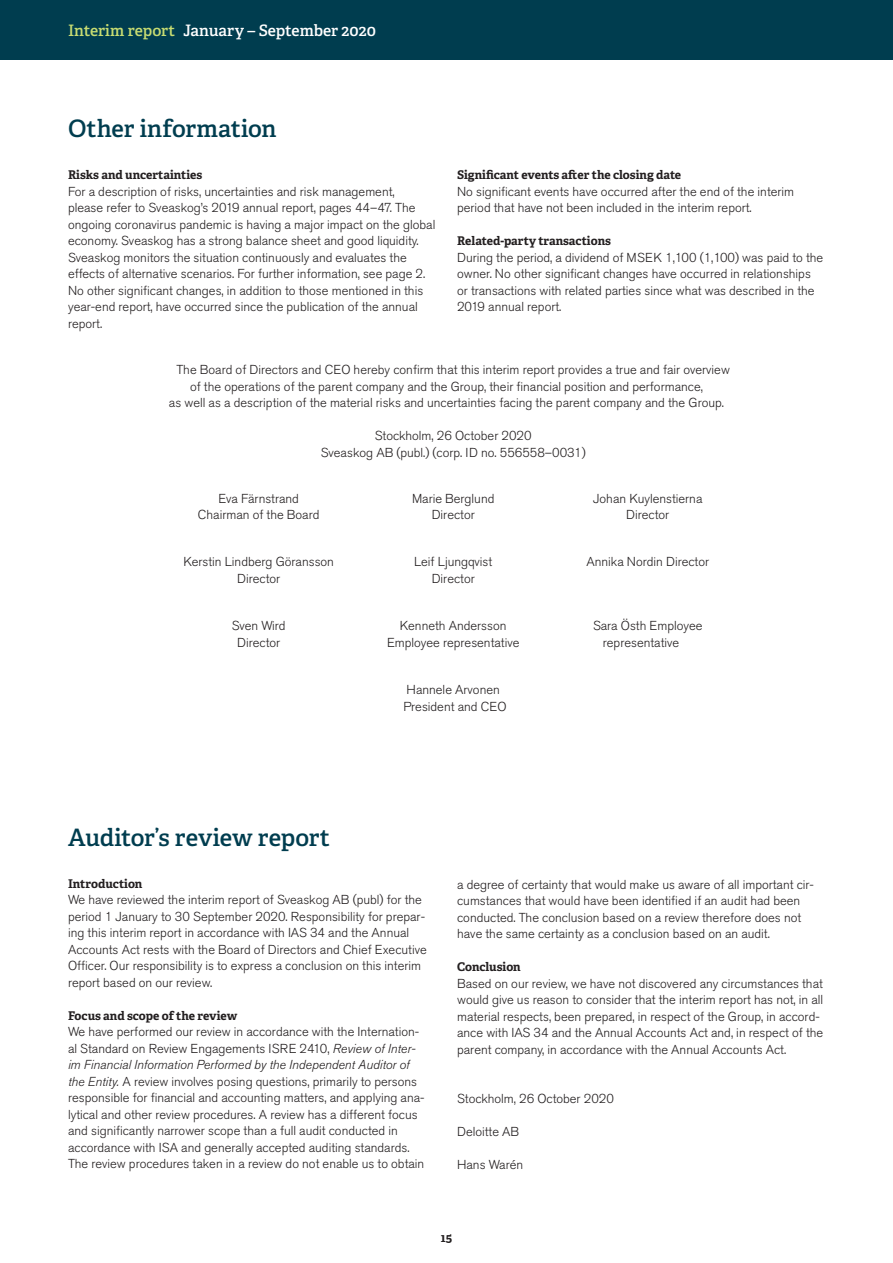
<style>
.page{position:relative;width:893px;height:1263px;background:#fff}
.page>*{position:absolute;margin:0;border:0;box-sizing:border-box;transform-origin:0 0}
.SVS_BV_Rubrik_1{font:600 24px "Adelle";letter-spacing:-.005em;color:#003d4f}
.t1{font:600 15.75px "Adelle";letter-spacing:-.005em;color:#fff}
.SVS_Bröd{font:300 12.9px/16.5px "Akzidenz Grotesk Std";color:#231f20}
.SVS_Bröd_-_indrag{font:300 12.9px/16.5px "Akzidenz Grotesk Std";color:#231f20;text-align:center}
.SVS_Mellis_1{font:700 12px "Adelle";color:#231f20}
.s1{color:#c7dc72}
.s2{font-style:italic}
</style>
<div class="page">
<div style="left:0;top:0;width:893px;height:60px;background:#003d4f"></div>
<p class="t1" style="left:68px;top:21px;width:309px"><span class="s1">Interim report</span> January – September 2020</p>
<p class="SVS_BV_Rubrik_1" style="left:68px;top:114px;width:210px">Other information</p>
<p class="SVS_Mellis_1" style="left:68px;top:167px;width:136px">Risks and uncertainties</p>
<p class="SVS_Bröd" style="left:68px;top:183px;width:369px">For a description of risks, uncertainties and risk management,<br>please refer to Sveaskog’s 2019 annual report, pages 44–47. The ongoing coronavirus pandemic is having a major impact on the global economy. Sveaskog has a strong balance sheet and good liquidity.<br>Sveaskog monitors the situation continuously and evaluates the effects of alternative scenarios. For further information, see page 2.<br>No other significant changes, in addition to those mentioned in this year-end report, have occurred since the publication of the annual report.</p>
<p class="SVS_Mellis_1" style="left:457px;top:167px;width:226px">Significant events after the closing date</p>
<p class="SVS_Bröd" style="left:457px;top:183px;width:338px">No significant events have occurred after the end of the interim period that have not been included in the interim report.</p>
<p class="SVS_Mellis_1" style="left:457px;top:233px;width:155px">Related-party transactions</p>
<p class="SVS_Bröd" style="left:457px;top:249px;width:368px">During the period, a dividend of MSEK 1,100 (1,100) was paid to the owner. No other significant changes have occurred in relationships or transactions with related parties since what was described in the 2019 annual report.</p>
<p class="SVS_Bröd_-_indrag" style="left:169px;top:362px;width:562px">The Board of Directors and CEO hereby confirm that this interim report provides a true and fair overview of the operations of the parent company and the Group, their financial position and performance,<br>as well as a description of the material risks and uncertainties facing the parent company and the Group.</p>
<p class="SVS_Bröd_-_indrag" style="left:375px;top:428px;width:158px">Stockholm, 26 October 2020</p>
<p class="SVS_Bröd_-_indrag" style="left:321px;top:444px;width:266px">Sveaskog AB (publ.) (corp. ID no. 556558–0031)</p>
<p class="SVS_Bröd_-_indrag" style="left:218px;top:490px;width:82px">Eva Färnstrand</p>
<p class="SVS_Bröd_-_indrag" style="left:198px;top:507px;width:123px">Chairman of the Board</p>
<p class="SVS_Bröd_-_indrag" style="left:183px;top:554px;width:152px">Kerstin Lindberg Göransson</p>
<p class="SVS_Bröd_-_indrag" style="left:237px;top:570px;width:45px">Director</p>
<p class="SVS_Bröd_-_indrag" style="left:232px;top:618px;width:55px">Sven Wird</p>
<p class="SVS_Bröd_-_indrag" style="left:237px;top:634px;width:45px">Director</p>
<p class="SVS_BV_Rubrik_1" style="left:68px;top:822px;width:263px">Auditor’s review report</p>
<p class="SVS_Bröd_-_indrag" style="left:412px;top:490px;width:84px">Marie Berglund</p>
<p class="SVS_Bröd_-_indrag" style="left:432px;top:507px;width:45px">Director</p>
<p class="SVS_Bröd_-_indrag" style="left:414px;top:554px;width:80px">Leif Ljungqvist</p>
<p class="SVS_Bröd_-_indrag" style="left:432px;top:570px;width:45px">Director</p>
<p class="SVS_Bröd_-_indrag" style="left:400px;top:618px;width:108px">Kenneth Andersson</p>
<p class="SVS_Bröd_-_indrag" style="left:387px;top:634px;width:134px">Employee representative</p>
<p class="SVS_Bröd_-_indrag" style="left:407px;top:682px;width:95px">Hannele Arvonen</p>
<p class="SVS_Bröd_-_indrag" style="left:403px;top:698px;width:105px">President and CEO</p>
<p class="SVS_Bröd_-_indrag" style="left:593px;top:490px;width:111px">Johan Kuylenstierna</p>
<p class="SVS_Bröd_-_indrag" style="left:626px;top:507px;width:45px">Director</p>
<p class="SVS_Bröd_-_indrag" style="left:586px;top:554px;width:124px">Annika Nordin Director</p>
<p class="SVS_Bröd_-_indrag" style="left:603px;top:618px;width:101px;text-align:left;text-indent:-10px">Sara Östh Employee representative</p>
<p class="SVS_Mellis_1" style="left:68px;top:876px;width:76px">Introduction</p>
<p class="SVS_Bröd" style="left:68px;top:892px;width:360px">We have reviewed the interim report of Sveaskog AB (publ) for the period 1 January to 30 September 2020. Responsibility for prepar&shy;ing this interim report in accordance with IAS 34 and the Annual Accounts Act rests with the Board of Directors and Chief Executive Officer. Our responsibility is to express a conclusion on this interim report based on our review.</p>
<p class="SVS_Mellis_1" style="left:68px;top:1008px;width:171px">Focus and scope of the review</p>
<p class="SVS_Bröd" style="left:68px;top:1024px;width:358px">We have performed our review in accordance with the Internation&shy;al Standard on Review Engagements ISRE 2410, <span class="s2">Review of Inter&shy;im Financial Information Performed by the Independent Auditor of the Entity.</span> A review involves posing questions, primarily to persons responsible for financial and accounting matters, and applying ana&shy;lytical and other review procedures. A review has a different focus and significantly narrower scope than a full audit conducted in accordance with ISA and generally accepted auditing standards.<br>The review procedures taken in a review do not enable us to obtain</p>
<p class="SVS_Bröd" style="left:457px;top:876px;width:358px">a degree of certainty that would make us aware of all important cir&shy;cumstances that would have been identified if an audit had been conducted. The conclusion based on a review therefore does not have the same certainty as a conclusion based on an audit.</p>
<p class="SVS_Mellis_1" style="left:457px;top:959px;width:65px">Conclusion</p>
<p class="SVS_Bröd" style="left:457px;top:975px;width:368px">Based on our review, we have not discovered any circumstances that would give us reason to consider that the interim report has not, in all material respects, been prepared, in respect of the Group, in accord&shy;ance with IAS 34 and the Annual Accounts Act and, in respect of the parent company, in accordance with the Annual Accounts Act.</p>
<p class="SVS_Bröd" style="left:457px;top:1090px;width:158px">Stockholm, 26 October 2020</p>
<p class="SVS_Bröd" style="left:457px;top:1123px;width:64px">Deloitte AB</p>
<p class="SVS_Bröd" style="left:457px;top:1156px;width:68px">Hans Warén</p>
<p class="SVS_Mellis_1" style="left:441px;top:1230px;width:13px">15</p>
</div>
